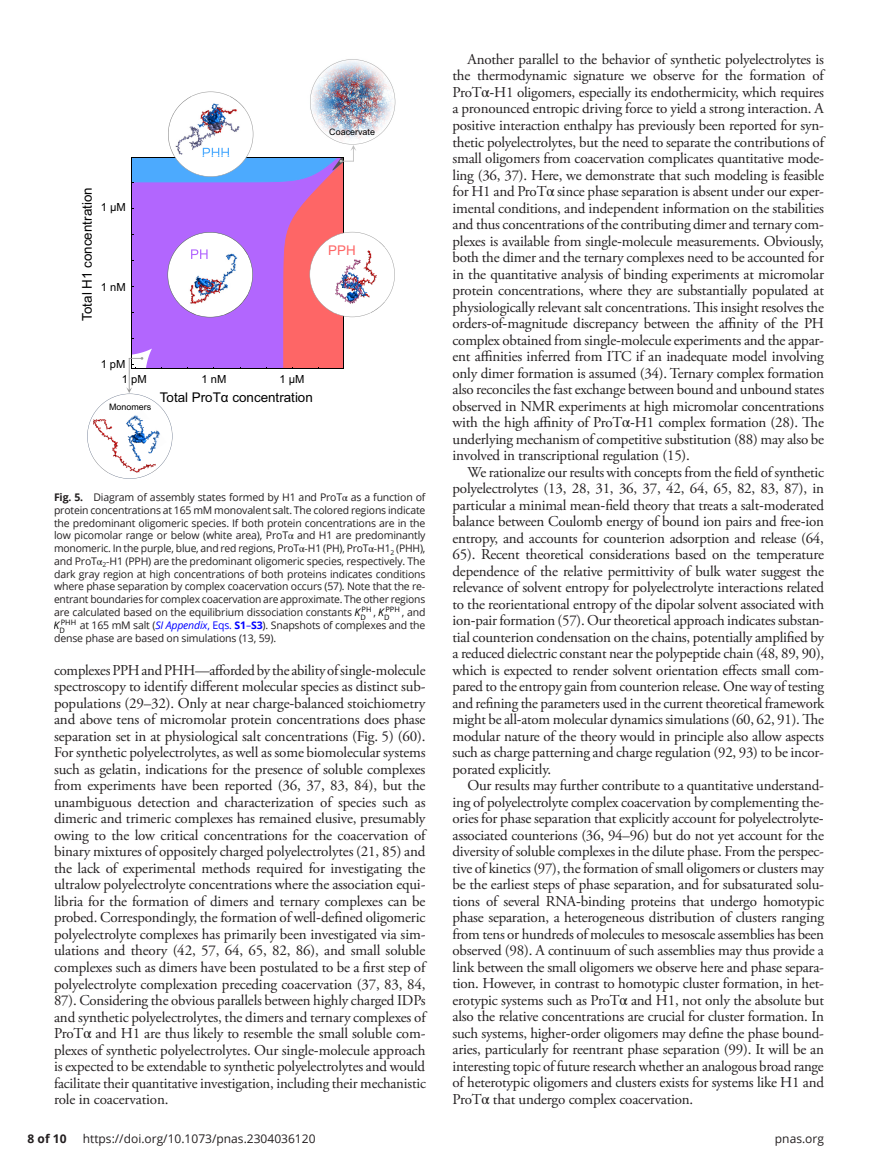
<style>
.page{position:relative;width:878px;height:1175px;background:#fff}
.page>*{position:absolute;margin:0;border:0;box-sizing:border-box;transform-origin:0 0}
.t1{font:15px/16.5px "Adobe Garamond Pro";letter-spacing:-.015em;color:#231f20;text-align:justify}
.t2{font:13.35px "Arial";color:#000}
.t3{font:13.35px "Arial";color:#fe6666}
.t4{font:13.35px "Arial";color:#4caafe}
.t5{font:12px "Open Sans";color:#231f20}
.t6{font:700 12px "Open Sans";color:#231f20}
.t7{font:11.1px "Arial";color:#000}
.t8{font:10.5px/12.8px "Open Sans";letter-spacing:-.015em;color:#231f20;text-align:justify}
.t9{font:9px "Arial";color:#000}
.t10{font:7.5px/8.1px "Open Sans";color:#000}
.s1{font-weight:700}
.s2{font-family:"STIX"}
.s3{font-style:italic;color:#000}
.s4{font-size:10.5px;color:#231f20}
.s5{font-style:italic;font-size:10.5px}
.s6{font-style:italic;color:#00f}
.s7{color:#00f}
.s8{font-weight:700;color:#00f}
</style>
<div class="page">
<svg style="left:87px;top:387px;width:85px;height:92px"></svg>
<hr style="left:129px;top:358px;width:1px;height:32px;background:#9a9a9a">
<svg style="left:129px;top:59px;width:266px;height:310px"></svg>
<img style="left:166px;top:97px;width:2px;height:58px">
<img style="left:168px;top:97px;width:76px;height:58px">
<img style="left:203px;top:148px;width:26px;height:7px">
<img style="left:180px;top:247px;width:67px;height:67px">
<img style="left:191px;top:249px;width:16px;height:10px">
<p class="t2" style="left:78px;top:321px;width:135px;rotate:-90deg">Total H1 concentration</p>
<p class="t7" style="left:101px;top:200px;width:27px">1 μM</p>
<p class="t7" style="left:101px;top:279px;width:26px">1 nM</p>
<p class="t4" style="left:202px;top:143px;width:30px">PHH</p>
<p class="t7" style="left:101px;top:356px;width:26px">1 pM</p>
<p class="t7" style="left:122px;top:371px;width:26px">1 pM</p>
<p class="t7" style="left:201px;top:371px;width:26px">1 nM</p>
<p class="t7" style="left:279px;top:371px;width:27px">1 μM</p>
<p class="t9" style="left:109px;top:400px;width:44px">Monomers</p>
<p class="t2" style="left:160px;top:388px;width:154px">Total ProTα concentration</p>
<p class="t9" style="left:329px;top:126px;width:47px">Coacervate</p>
<p class="t3" style="left:328px;top:241px;width:29px">PPH</p>
<p class="t8" style="left:54px;top:491px;width:373px"><span class="s1">Fig. 5.</span> Diagram of assembly states formed by H1 and ProT<span class="s2">α</span> as a function of protein concentrations at 165 mM monovalent salt. The colored regions indicate the predominant oligomeric species. If both protein concentrations are in the low picomolar range or below (white area), ProT<span class="s2">α</span> and H1 are predominantly monomeric. In the purple, blue, and red regions, ProT<span class="s2">α-</span>H1 (PH), ProT<span class="s2">α-</span>H1<sub>2</sub> (PHH), and ProT<span class="s2">α</span><sub>2</sub><span class="s2">-</span>H1 (PPH) are the predominant oligomeric species, respectively. The dark gray region at high concentrations of both proteins indicates conditions where phase separation by complex coacervation occurs (57). Note that the re&shy;entrant boundaries for complex coacervation are approximate. The other regions are calculated based on the equilibrium dissociation constants <span class="s3">K</span> <sup>PH</sup></p>
<p class="t10" style="left:360px;top:605px;width:41px">D <span class="s4">,</span> <span class="s5">K</span> PPH</p>
<p class="t8" style="left:384px;top:605px;width:43px"><sub>D</sub> , and</p>
<p class="t10" style="left:59px;top:618px;width:18px;text-indent:-6px"><span class="s5">K</span> PHH<br>D</p>
<p class="t8" style="left:54px;top:618px;width:373px;text-indent:26px">at 165 mM salt (<span class="s6">SI Appendix</span><span class="s7">, Eqs.</span> <span class="s8">S1</span><span class="s7">–</span><span class="s8">S3</span>). Snapshots of complexes and the dense phase are based on simulations (13, 59).</p>
<p class="t1" style="left:54px;top:662px;width:373px">complexes PPH and PHH—afforded by the ability of single<span class="s2">-</span>molecule spectroscopy to identify different molecular species as distinct sub&shy;populations (29–32). Only at near charge<span class="s2">-</span>balanced stoichiometry and above tens of micromolar protein concentrations does phase separation set in at physiological salt concentrations (Fig. 5) (60).<br>For synthetic polyelectrolytes, as well as some biomolecular systems such as gelatin, indications for the presence of soluble complexes from experiments have been reported (36, 37, 83, 84), but the unambiguous detection and characterization of species such as dimeric and trimeric complexes has remained elusive, presumably owing to the low critical concentrations for the coacervation of binary mixtures of oppositely charged polyelectrolytes (21, 85) and the lack of experimental methods required for investigating the ultralow polyelectrolyte concentrations where the association equi&shy;libria for the formation of dimers and ternary complexes can be probed. Correspondingly, the formation of well<span class="s2">-</span>defined oligomeric polyelectrolyte complexes has primarily been investigated via sim&shy;ulations and theory (42, 57, 64, 65, 82, 86), and small soluble complexes such as dimers have been postulated to be a first step of polyelectrolyte complexation preceding coacervation (37, 83, 84, 87). Considering the obvious parallels between highly charged IDPs and synthetic polyelectrolytes, the dimers and ternary complexes of ProT<span class="s2">α</span> and H1 are thus likely to resemble the small soluble com&shy;plexes of synthetic polyelectrolytes. Our single<span class="s2">-</span>molecule approach is expected to be extendable to synthetic polyelectrolytes and would facilitate their quantitative investigation, including their mechanistic role in coacervation.</p>
<p class="t1" style="left:452px;top:51px;width:373px;text-indent:15px">Another parallel to the behavior of synthetic polyelectrolytes is the thermodynamic signature we observe for the formation of ProT<span class="s2">α-</span>H1 oligomers, especially its endothermicity, which requires a pronounced entropic driving force to yield a strong interaction. A positive interaction enthalpy has previously been reported for syn&shy;thetic polyelectrolytes, but the need to separate the contributions of small oligomers from coacervation complicates quantitative mode&shy;ling (36, 37). Here, we demonstrate that such modeling is feasible for H1 and ProT<span class="s2">α</span> since phase separation is absent under our exper&shy;imental conditions, and independent information on the stabilities and thus concentrations of the contributing dimer and ternary com&shy;plexes is available from single<span class="s2">-</span>molecule measurements. Obviously, both the dimer and the ternary complexes need to be accounted for in the quantitative analysis of binding experiments at micromolar protein concentrations, where they are substantially populated at physiologically relevant salt concentrations. This insight resolves the orders<span class="s2">-</span>of<span class="s2">-</span>magnitude discrepancy between the affinity of the PH complex obtained from single<span class="s2">-</span>molecule experiments and the appar&shy;ent affinities inferred from ITC if an inadequate model involving only dimer formation is assumed (34). Ternary complex formation also reconciles the fast exchange between bound and unbound states observed in NMR experiments at high micromolar concentrations with the high affinity of ProT<span class="s2">α-</span>H1 complex formation (28). The underlying mechanism of competitive substitution (88) may also be involved in transcriptional regulation (15).</p>
<p class="t1" style="left:452px;top:464px;width:373px;text-indent:15px">We rationalize our results with concepts from the field of synthetic polyelectrolytes (13, 28, 31, 36, 37, 42, 64, 65, 82, 83, 87), in particular a minimal mean<span class="s2">-</span>field theory that treats a salt<span class="s2">-</span>moderated balance between Coulomb energy of bound ion pairs and free<span class="s2">-</span>ion entropy, and accounts for counterion adsorption and release (64, 65). Recent theoretical considerations based on the temperature dependence of the relative permittivity of bulk water suggest the relevance of solvent entropy for polyelectrolyte interactions related to the reorientational entropy of the dipolar solvent associated with ion<span class="s2">-</span>pair formation (57). Our theoretical approach indicates substan&shy;tial counterion condensation on the chains, potentially amplified by a reduced dielectric constant near the polypeptide chain (48, 89, 90), which is expected to render solvent orientation effects small com&shy;pared to the entropy gain from counterion release. One way of testing and refining the parameters used in the current theoretical framework might be all<span class="s2">-</span>atom molecular dynamics simulations (60, 62, 91). The modular nature of the theory would in principle also allow aspects such as charge patterning and charge regulation (92, 93) to be incor&shy;porated explicitly.</p>
<p class="t1" style="left:452px;top:777px;width:373px;text-indent:15px">Our results may further contribute to a quantitative understand&shy;ing of polyelectrolyte complex coacervation by complementing the&shy;ories for phase separation that explicitly account for polyelectrolyte&shy;associated counterions (36, 94–96) but do not yet account for the diversity of soluble complexes in the dilute phase. From the perspec&shy;tive of kinetics (97), the formation of small oligomers or clusters may be the earliest steps of phase separation, and for subsaturated solu&shy;tions of several RNA<span class="s2">-</span>binding proteins that undergo homotypic phase separation, a heterogeneous distribution of clusters ranging from tens or hundreds of molecules to mesoscale assemblies has been observed (98). A continuum of such assemblies may thus provide a link between the small oligomers we observe here and phase separa&shy;tion. However, in contrast to homotypic cluster formation, in het&shy;erotypic systems such as ProT<span class="s2">α</span> and H1, not only the absolute but also the relative concentrations are crucial for cluster formation. In such systems, higher<span class="s2">-</span>order oligomers may define the phase bound&shy;aries, particularly for reentrant phase separation (99). It will be an interesting topic of future research whether an analogous broad range of heterotypic oligomers and clusters exists for systems like H1 and ProT<span class="s2">α</span> that undergo complex coacervation.</p>
<p class="t6" style="left:28px;top:1130px;width:40px">8 of 10</p>
<p class="t5" style="left:83px;top:1130px;width:234px">https://doi.org/10.1073/pnas.2304036120</p>
<p class="t5" style="left:774px;top:1130px;width:51px">pnas.org</p>
</div>
